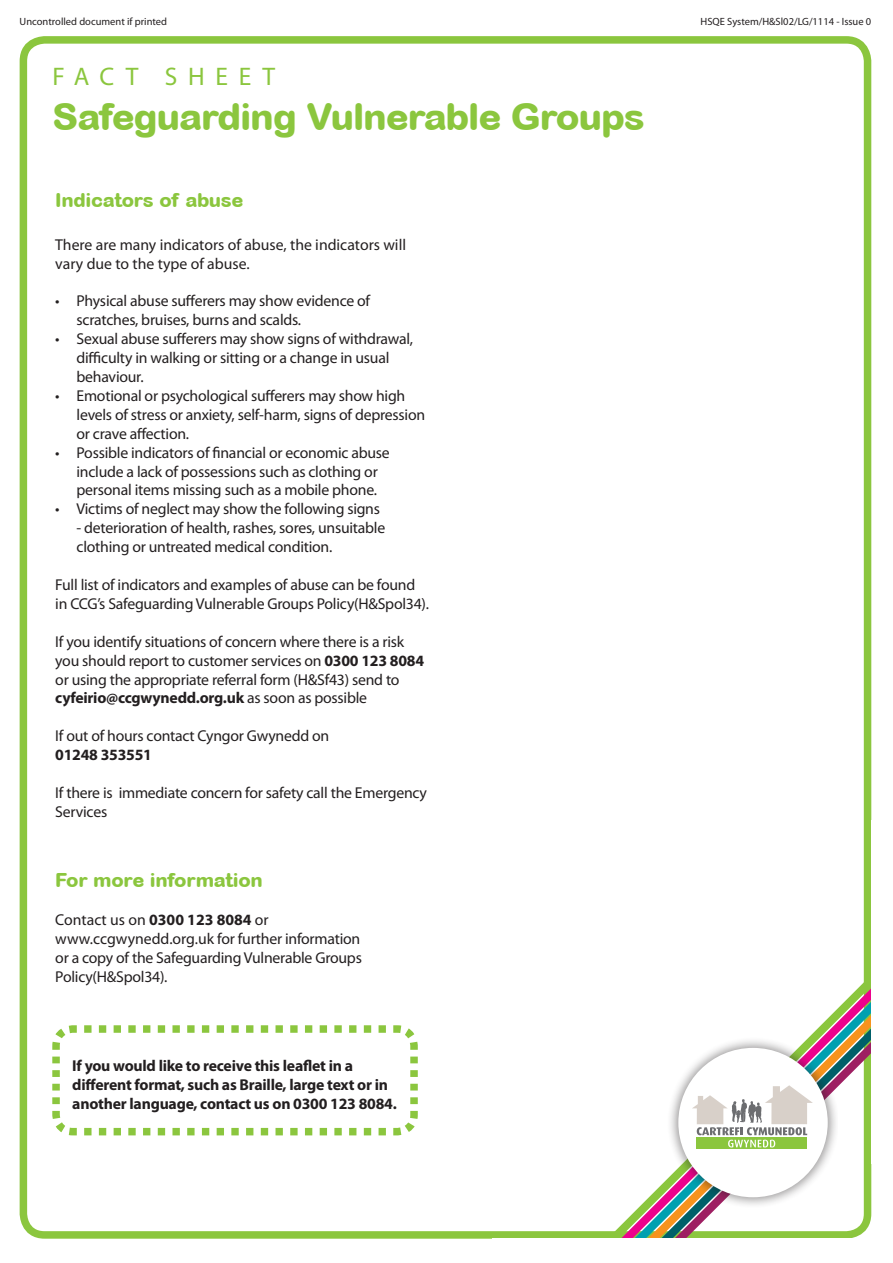
<style>
.page{position:relative;width:893px;height:1263px;background:#fff}
.page>*{position:absolute;margin:0;border:0;box-sizing:border-box;transform-origin:0 0}
.t1{font:800 37.5px "Arial Rounded MT";letter-spacing:-.03em;color:#8bc63e}
.t2{font:25.5px "Myriad Pro";letter-spacing:.42em;color:#8bc63e}
.t3{font:800 19.5px "Arial Rounded MT";letter-spacing:-.015em;color:#8bc63e}
.t4{font:15.75px/18.9px "Myriad Pro";letter-spacing:-.015em;color:#231f20}
.t5{font:700 15.75px "Myriad Pro";letter-spacing:-.015em;color:#231f20}
.t6{font:10.5px "Myriad Pro";color:#231f20}
.s1{font-weight:700}
</style>
<div class="page">
<svg style="left:52px;top:1025px;width:366px;height:111px"></svg>
<div style="left:20px;top:36px;width:851px;height:1203px;border:8px solid #8bc63e;border-radius:21px"></div>
<svg style="left:533px;top:951px;width:339px;height:288px"></svg>
<div style="left:665px;top:1034px;width:173px;height:173px;background:#231f20;opacity:.45"></div>
<div style="left:678px;top:1048px;width:150px;height:149px;background:#fff;border-radius:50%"></div>
<svg style="left:696px;top:1147px;width:111px;height:2px"></svg>
<svg style="left:692px;top:1085px;width:121px;height:62px"></svg>
<div style="left:871px;top:821px;width:22px;height:343px;background:#fff"></div>
<p class="t6" style="left:20px;top:15px;width:149px">Uncontrolled document if printed</p>
<p class="t6" style="left:701px;top:15px;width:172px">HSQE System/H&amp;Sl02/LG/1114 - Issue 0</p>
<p class="t2" style="left:53px;top:61px;width:224px">FACT SHEET</p>
<p class="t1" style="left:52px;top:94px;width:594px">Safeguarding Vulnerable Groups</p>
<p class="t3" style="left:55px;top:189px;width:190px">Indicators of abuse</p>
<p class="t4" style="left:55px;top:235px;width:352px">There are many indicators of abuse, the indicators will vary due to the type of abuse.</p>
<p class="t4" style="left:77px;top:291px;width:295px;text-indent:-21px">• Physical abuse sufferers may show evidence of scratches, bruises, burns and scalds.</p>
<p class="t4" style="left:77px;top:329px;width:338px;text-indent:-21px">• Sexual abuse sufferers may show signs of withdrawal, difficulty in walking or sitting or a change in usual behaviour.</p>
<p class="t4" style="left:77px;top:386px;width:350px;text-indent:-21px">• Emotional or psychological sufferers may show high levels of stress or anxiety, self-harm, signs of depression or crave affection.</p>
<p class="t4" style="left:55px;top:443px;width:336px;text-align:center">• Possible indicators of financial or economic abuse include a lack of possessions such as clothing or personal items missing such as a mobile phone.</p>
<p class="t4" style="left:55px;top:499px;width:326px">• Victims of neglect may show the following signs</p>
<p class="t4" style="left:77px;top:518px;width:310px">- deterioration of health, rashes, sores, unsuitable clothing or untreated medical condition.</p>
<p class="t4" style="left:55px;top:575px;width:375px">Full list of indicators and examples of abuse can be found in CCG’s Safeguarding Vulnerable Groups Policy(H&amp;Spol34).</p>
<p class="t4" style="left:55px;top:632px;width:370px">If you identify situations of concern where there is a risk you should report to customer services on <span class="s1">0300 123 8084 </span>or using the appropriate referral form (H&amp;Sf43) send to <span class="s1">cyfeirio@ccgwynedd.org.uk</span> as soon as possible</p>
<p class="t4" style="left:55px;top:726px;width:275px">If out of hours contact Cyngor Gwynedd on</p>
<p class="t5" style="left:55px;top:744px;width:98px">01248 353551</p>
<p class="t4" style="left:55px;top:783px;width:373px">If there is immediate concern for safety call the Emergency<br>Services</p>
<p class="t3" style="left:55px;top:868px;width:209px">For more information</p>
<p class="t4" style="left:55px;top:910px;width:215px">Contact us on <span class="s1">0300 123 8084</span> or</p>
<p class="t4" style="left:55px;top:929px;width:307px">www.ccgwynedd.org.uk for further information</p>
<p class="t4" style="left:55px;top:948px;width:308px">or a copy of the Safeguarding Vulnerable Groups<br>Policy(H&amp;Spol34).</p>
<p class="t5" style="left:72px;top:1055px;width:282px">If you would like to receive this leaflet in a</p>
<p class="t5" style="left:72px;top:1074px;width:317px">different format, such as Braille, large text or in</p>
<p class="t5" style="left:72px;top:1094px;width:326px">another language, contact us on 0300 123 8084.</p>
</div>
